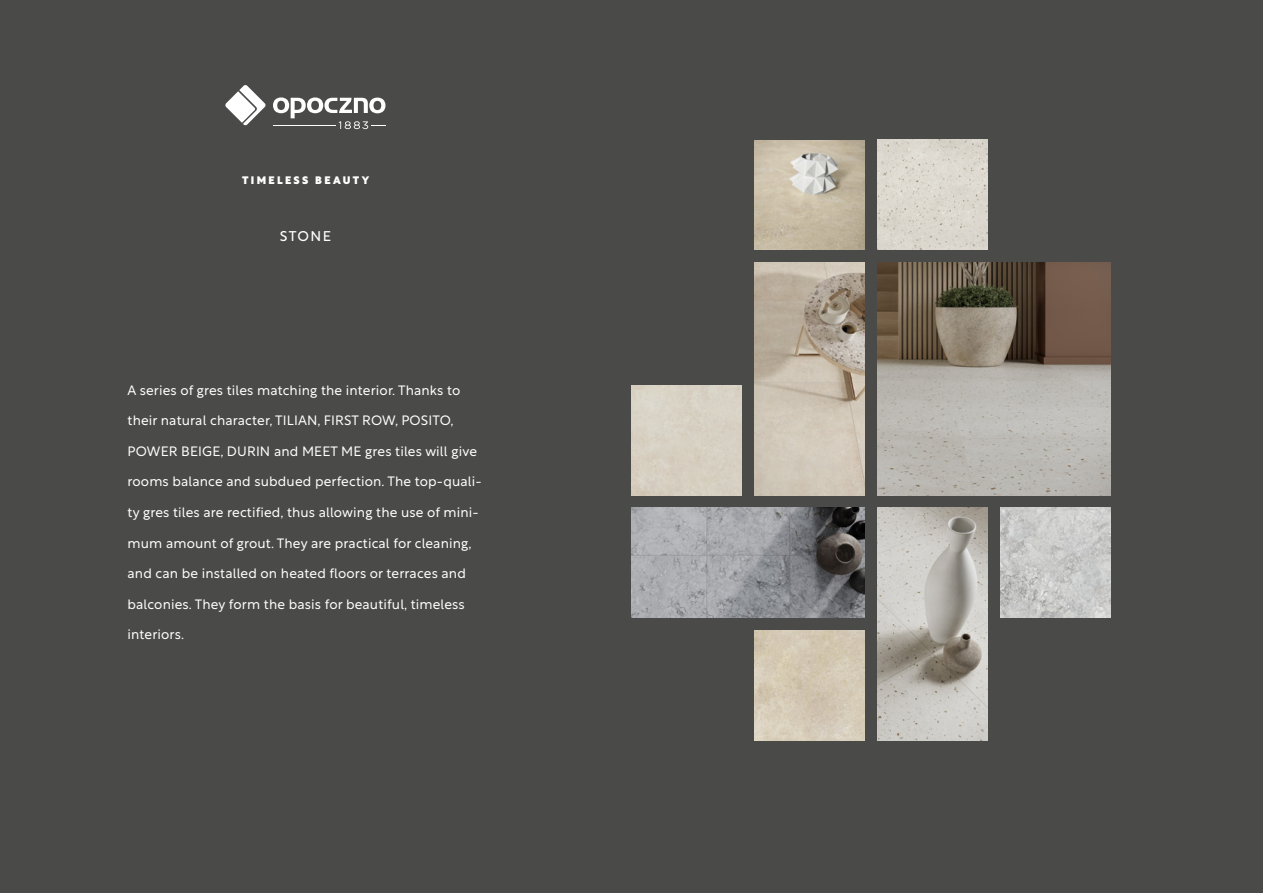
<style>
.page{position:relative;width:1263px;height:893px;background:#4a4a49}
.page>*{position:absolute;margin:0;border:0;box-sizing:border-box;transform-origin:0 0}
.t1{font:13.95px "Rustica";letter-spacing:.095em;color:#fff}
.t2{font:300 13.5px "Rustica";letter-spacing:.01em;color:#fff}
.t3{font:900 10.65px "Rustica";letter-spacing:.22em;color:#fff}
</style>
<div class="page">
<svg style="left:273px;top:97px;width:113px;height:32px"></svg>
<svg style="left:225px;top:85px;width:41px;height:40px"></svg>
<img style="left:1000px;top:508px;width:110px;height:110px">
<div style="left:631px;top:385px;width:110px;height:110px;background:#d8d1c3"></div>
<img style="left:877px;top:140px;width:110px;height:110px">
<img style="left:754px;top:630px;width:110px;height:110px">
<img style="left:631px;top:508px;width:233px;height:110px">
<img style="left:754px;top:263px;width:110px;height:232px">
<img style="left:877px;top:508px;width:110px;height:232px">
<img style="left:877px;top:263px;width:233px;height:232px">
<img style="left:754px;top:140px;width:110px;height:110px">
<p class="t3" style="left:242px;top:171px;width:128px">TIMELESS BEAUTY</p>
<p class="t1" style="left:280px;top:224px;width:53px">STONE</p>
<p class="t2" style="left:128px;top:378px;width:334px">A series of gres tiles matching the interior. Thanks to</p>
<p class="t2" style="left:128px;top:409px;width:327px">their natural character, TILIAN, FIRST ROW, POSITO,</p>
<p class="t2" style="left:128px;top:439px;width:351px">POWER BEIGE, DURIN and MEET ME gres tiles will give</p>
<p class="t2" style="left:128px;top:470px;width:356px">rooms balance and subdued perfection. The top-quali-</p>
<p class="t2" style="left:128px;top:500px;width:353px">ty gres tiles are rectified, thus allowing the use of mini-</p>
<p class="t2" style="left:128px;top:531px;width:346px">mum amount of grout. They are practical for cleaning,</p>
<p class="t2" style="left:128px;top:562px;width:340px">and can be installed on heated floors or terraces and</p>
<p class="t2" style="left:128px;top:592px;width:339px">balconies. They form the basis for beautiful, timeless</p>
<p class="t2" style="left:128px;top:623px;width:58px">interiors.</p>
</div>
